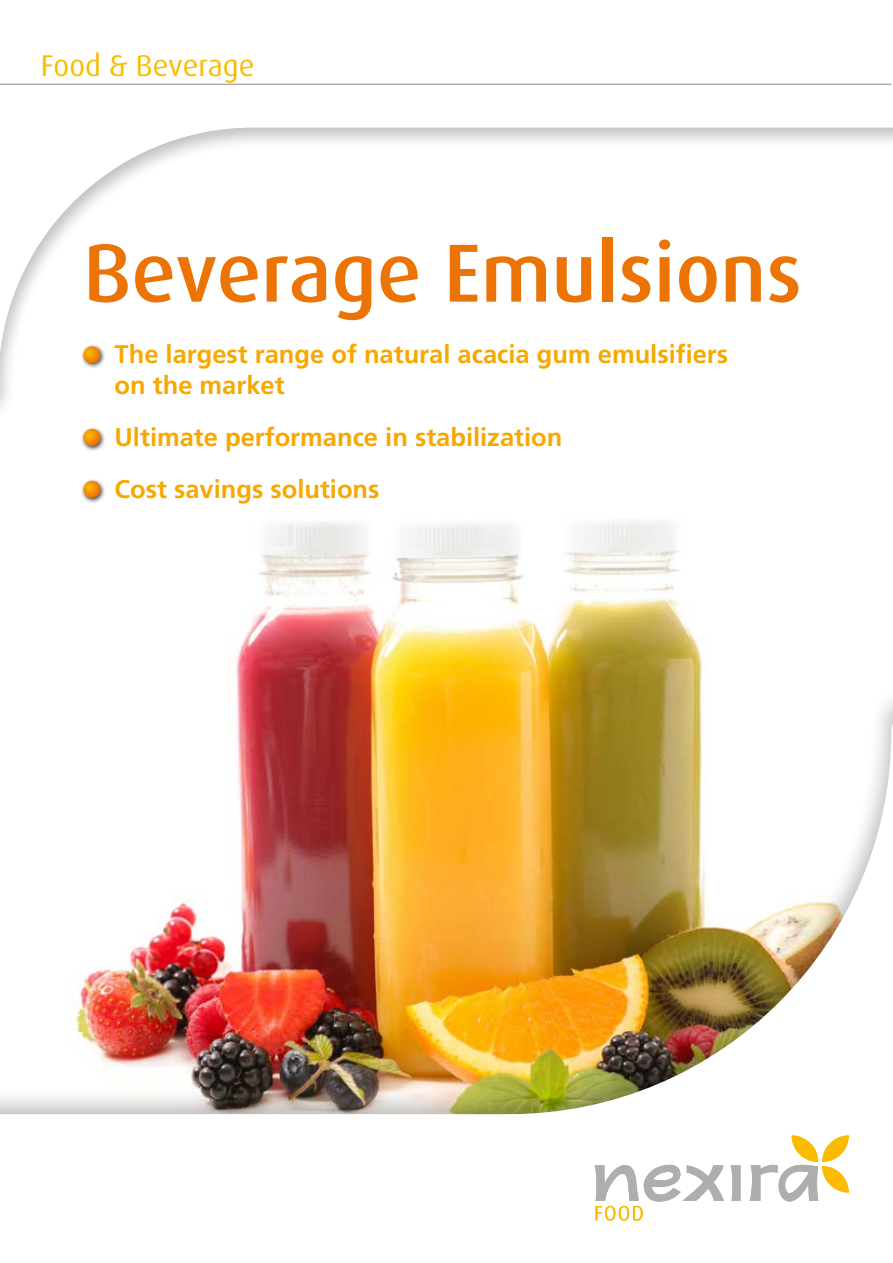
<style>
.page{position:relative;width:893px;height:1263px;background:#fff}
.page>*{position:absolute;margin:0;border:0;box-sizing:border-box;transform-origin:0 0}
.t1{font:500 82.5px "Dax OT";color:#ec7405}
.t2{font:30px "Dax OT";color:#fabb00}
.t3{font:700 25.5px/30.6px "Frutiger LT Std";color:#f7a800}
</style>
<div class="page">
<img style="left:236px;top:520px;width:466px;height:164px">
<svg style="left:0;top:83px;width:893px;height:321px"></svg>
<hr style="left:0;top:84px;width:891px;height:1px;background:#adaeae">
<div style="left:0;top:684px;width:893px;height:579px;background:#000;opacity:.25"></div>
<img style="left:0;top:710px;width:893px;height:553px">
<svg style="left:730px;top:1165px;width:10px;height:36px"></svg>
<svg style="left:750px;top:1135px;width:99px;height:66px"></svg>
<svg style="left:594px;top:1165px;width:130px;height:56px"></svg>
<div style="left:80px;top:343px;width:26px;height:26px;background:#000;opacity:.75"></div>
<svg style="left:83px;top:346px;width:17px;height:17px"></svg>
<div style="left:81px;top:426px;width:26px;height:26px;background:#000;opacity:.75"></div>
<svg style="left:83px;top:429px;width:17px;height:17px"></svg>
<div style="left:81px;top:478px;width:26px;height:25px;background:#000;opacity:.75"></div>
<svg style="left:83px;top:481px;width:17px;height:17px"></svg>
<p class="t2" style="left:41px;top:46px;width:215px">Food &amp; Beverage</p>
<h1 class="t1" style="left:83px;top:220px;width:720px">Beverage Emulsions</h1>
<p class="t3" style="left:115px;top:339px;width:615px">The largest range of natural acacia gum emulsifiers on the market</p>
<p class="t3" style="left:115px;top:411px;width:449px;line-height:51.9px">Ultimate performance in stabilization<br>Cost savings solutions</p>
</div>
